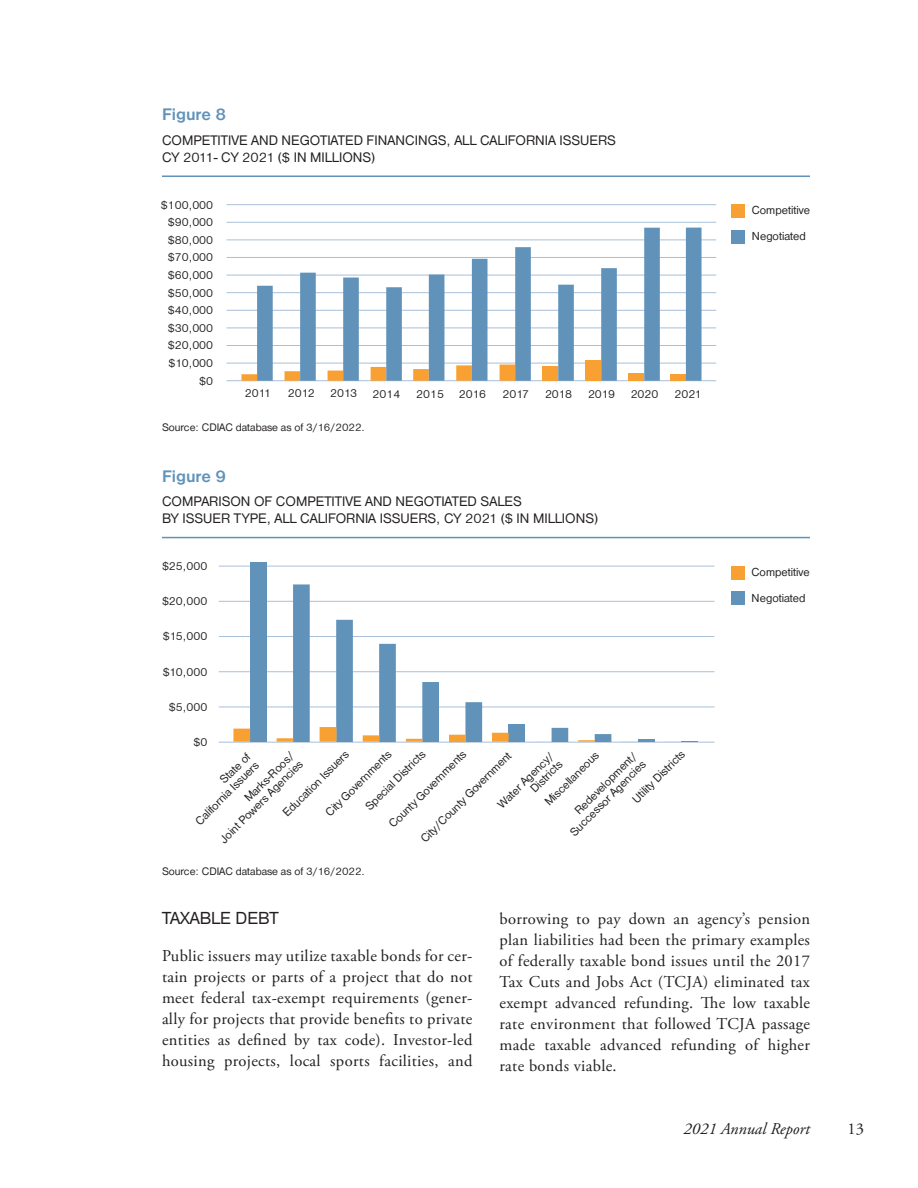
<style>
.page{position:relative;width:918px;height:1188px;background:#fff}
.page>*{position:absolute;margin:0;border:0;box-sizing:border-box;transform-origin:0 0}
.M_Subhead_1{font:18px "Nimbus San D";color:#231f20}
.M_Figure{font:700 17.25px "Nimbus San D";color:#6193ba}
.M_Body{font:16.5px/21px "Adobe Garamond Pro";letter-spacing:.02em;color:#231f20;text-align:justify}
.t1{font:italic 16.5px "Adobe Garamond Pro";color:#231f20}
.M_Figure_Name_w__Rul{font:14.25px/17.1px "Nimbus San D";color:#231f20}
.t2{font:12px/12px "Nimbus San D";color:#231f20;text-align:right}
.M_Figure_Footnote{font:11.25px "Nimbus San D";color:#231f20}
</style>
<div class="page">
<hr style="left:162px;top:175px;width:648px;height:2px;background:#6193ba">
<hr style="left:162px;top:537px;width:648px;height:1px;background:#6193ba">
<div style="left:732px;top:204px;width:13px;height:14px;background:#f9a032"></div>
<div style="left:732px;top:230px;width:13px;height:13px;background:#6193ba"></div>
<hr style="left:227px;top:380px;width:489px;height:1px;background:#a9c0d9">
<hr style="left:227px;top:345px;width:489px;height:1px;background:#a9c0d9">
<hr style="left:227px;top:310px;width:489px;height:1px;background:#a9c0d9">
<hr style="left:227px;top:275px;width:489px;height:1px;background:#a9c0d9">
<hr style="left:227px;top:239px;width:489px;height:1px;background:#a9c0d9">
<hr style="left:227px;top:204px;width:489px;height:1px;background:#a9c0d9">
<hr style="left:227px;top:363px;width:489px;height:1px;background:#a9c0d9">
<hr style="left:227px;top:327px;width:489px;height:1px;background:#a9c0d9">
<hr style="left:227px;top:292px;width:489px;height:1px;background:#a9c0d9">
<hr style="left:227px;top:257px;width:489px;height:1px;background:#a9c0d9">
<hr style="left:227px;top:222px;width:489px;height:1px;background:#a9c0d9">
<svg style="left:241px;top:247px;width:290px;height:134px"></svg>
<div style="left:543px;top:366px;width:15px;height:15px;background:#f9a032"></div>
<svg style="left:558px;top:285px;width:16px;height:96px"></svg>
<div style="left:586px;top:360px;width:15px;height:21px;background:#f9a032"></div>
<svg style="left:601px;top:268px;width:16px;height:113px"></svg>
<div style="left:670px;top:374px;width:16px;height:7px;background:#f9a032"></div>
<div style="left:686px;top:228px;width:16px;height:153px;background:#6193ba"></div>
<div style="left:629px;top:374px;width:15px;height:7px;background:#f9a032"></div>
<svg style="left:644px;top:228px;width:16px;height:153px"></svg>
<hr style="left:219px;top:742px;width:495px;height:1px;background:#a9c0d9">
<hr style="left:219px;top:636px;width:495px;height:1px;background:#a9c0d9">
<hr style="left:219px;top:566px;width:495px;height:1px;background:#a9c0d9">
<hr style="left:219px;top:707px;width:495px;height:1px;background:#a9c0d9">
<hr style="left:219px;top:671px;width:495px;height:1px;background:#a9c0d9">
<hr style="left:219px;top:601px;width:495px;height:1px;background:#a9c0d9">
<div style="left:731px;top:566px;width:14px;height:13px;background:#f9a032"></div>
<div style="left:731px;top:592px;width:14px;height:13px;background:#6193ba"></div>
<svg style="left:293px;top:584px;width:318px;height:143px"></svg>
<div style="left:250px;top:562px;width:17px;height:180px;background:#6193ba"></div>
<div style="left:508px;top:725px;width:17px;height:17px;background:#6193ba"></div>
<svg style="left:233px;top:727px;width:464px;height:15px"></svg>
<p class="M_Figure" style="left:162px;top:105px;width:66px">Figure 8</p>
<p class="M_Figure_Name_w__Rul" style="left:162px;top:132px;width:455px">COMPETITIVE AND NEGOTIATED FINANCINGS, ALL CALIFORNIA ISSUERS<br>CY 2011- CY 2021 ($ IN MILLIONS)</p>
<p class="t2" style="left:161px;top:199px;width:54px">$100,000</p>
<p class="t2" style="left:168px;top:216px;width:47px">$90,000</p>
<p class="t2" style="left:168px;top:234px;width:47px">$80,000</p>
<p class="t2" style="left:168px;top:252px;width:47px">$70,000</p>
<p class="t2" style="left:168px;top:269px;width:47px">$60,000</p>
<p class="t2" style="left:168px;top:287px;width:47px">$50,000</p>
<p class="t2" style="left:168px;top:304px;width:47px">$40,000</p>
<p class="t2" style="left:168px;top:322px;width:47px">$30,000</p>
<p class="t2" style="left:168px;top:340px;width:47px">$20,000</p>
<p class="t2" style="left:169px;top:357px;width:46px">$10,000</p>
<p class="t2" style="left:199px;top:375px;width:15px">$0</p>
<p class="t2" style="left:245px;top:387px;width:28px">2011</p>
<p class="t2" style="left:288px;top:387px;width:28px">2012</p>
<p class="t2" style="left:330px;top:387px;width:28px">2013</p>
<p class="t2" style="left:373px;top:388px;width:29px">2014</p>
<p class="t2" style="left:416px;top:388px;width:29px">2015</p>
<p class="t2" style="left:459px;top:388px;width:29px">2016</p>
<p class="M_Figure_Footnote" style="left:162px;top:421px;width:204px">Source: CDIAC database as of 3/16/2022.</p>
<p class="t2" style="left:502px;top:388px;width:28px">2017</p>
<p class="t2" style="left:545px;top:388px;width:29px">2018</p>
<p class="t2" style="left:588px;top:388px;width:29px">2019</p>
<p class="t2" style="left:631px;top:388px;width:29px">2020</p>
<p class="t2" style="left:674px;top:388px;width:29px">2021</p>
<p class="M_Figure" style="left:162px;top:466px;width:66px">Figure 9</p>
<p class="M_Figure_Name_w__Rul" style="left:162px;top:493px;width:437px">COMPARISON OF COMPETITIVE AND NEGOTIATED SALES<br>BY ISSUER TYPE, ALL CALIFORNIA ISSUERS, CY 2021 ($ IN MILLIONS)</p>
<p class="t2" style="left:162px;top:560px;width:47px">$25,000</p>
<p class="t2" style="left:162px;top:595px;width:47px">$20,000</p>
<p class="t2" style="left:163px;top:631px;width:46px">$15,000</p>
<p class="t2" style="left:163px;top:666px;width:46px">$10,000</p>
<p class="t2" style="left:169px;top:701px;width:40px">$5,000</p>
<p class="t2" style="left:193px;top:736px;width:15px">$0</p>
<p class="t2" style="left:209px;top:828px;width:113px;rotate:-45deg">Marks-Roos/<br>Joint Powers Agencies</p>
<p class="t2" style="left:323px;top:810px;width:89px;rotate:-45deg">City Governments</p>
<p class="t2" style="left:630px;top:797px;width:71px;rotate:-45deg">Utility Districts</p>
<p class="t2" style="left:387px;top:821px;width:105px;rotate:-45deg">County Governments</p>
<p class="t2" style="left:559px;top:821px;width:103px;rotate:-45deg">Redevelopment/<br>Successor Agencies</p>
<p class="t2" style="left:363px;top:804px;width:81px;rotate:-45deg">Special Districts</p>
<p class="t2" style="left:185px;top:810px;width:86px;rotate:-45deg">State of<br>California Issuers</p>
<p class="t2" style="left:281px;top:810px;width:90px;rotate:-45deg">Education Issuers</p>
<p class="t2" style="left:496px;top:802px;width:75px;rotate:-45deg">Water Agency/<br>Districts</p>
<p class="t2" style="left:418px;top:836px;width:124px;rotate:-45deg">City/County Government</p>
<p class="t2" style="left:543px;top:799px;width:72px;rotate:-45deg">Miscellaneous</p>
<p class="M_Figure_Footnote" style="left:162px;top:865px;width:204px">Source: CDIAC database as of 3/16/2022.</p>
<p class="t2" style="left:752px;top:198px;width:60px;line-height:25.8px;text-align:left">Competitive<br>Negotiated</p>
<p class="t2" style="left:752px;top:559px;width:60px;line-height:25.8px;text-align:left">Competitive<br>Negotiated</p>
<p class="M_Subhead_1" style="left:162px;top:908px;width:118px">TAXABLE DEBT</p>
<p class="M_Body" style="left:162px;top:945px;width:312px">Public issuers may utilize taxable bonds for cer&shy;tain projects or parts of a project that do not meet federal tax-exempt requirements (gener&shy;ally for projects that provide benefits to private entities as defined by tax code). Investor-led housing projects, local sports facilities, and</p>
<p class="M_Body" style="left:500px;top:908px;width:312px">borrowing to pay down an agency’s pension plan liabilities had been the primary examples of federally taxable bond issues until the 2017<br>Tax Cuts and Jobs Act (TCJA) eliminated tax exempt advanced refunding. The low taxable rate environment that followed TCJA passage made taxable advanced refunding of higher rate bonds viable.</p>
<p class="t1" style="left:684px;top:1119px;width:128px">2021 Annual Report</p>
<p class="M_Body" style="left:848px;top:1119px;width:18px">13</p>
</div>
